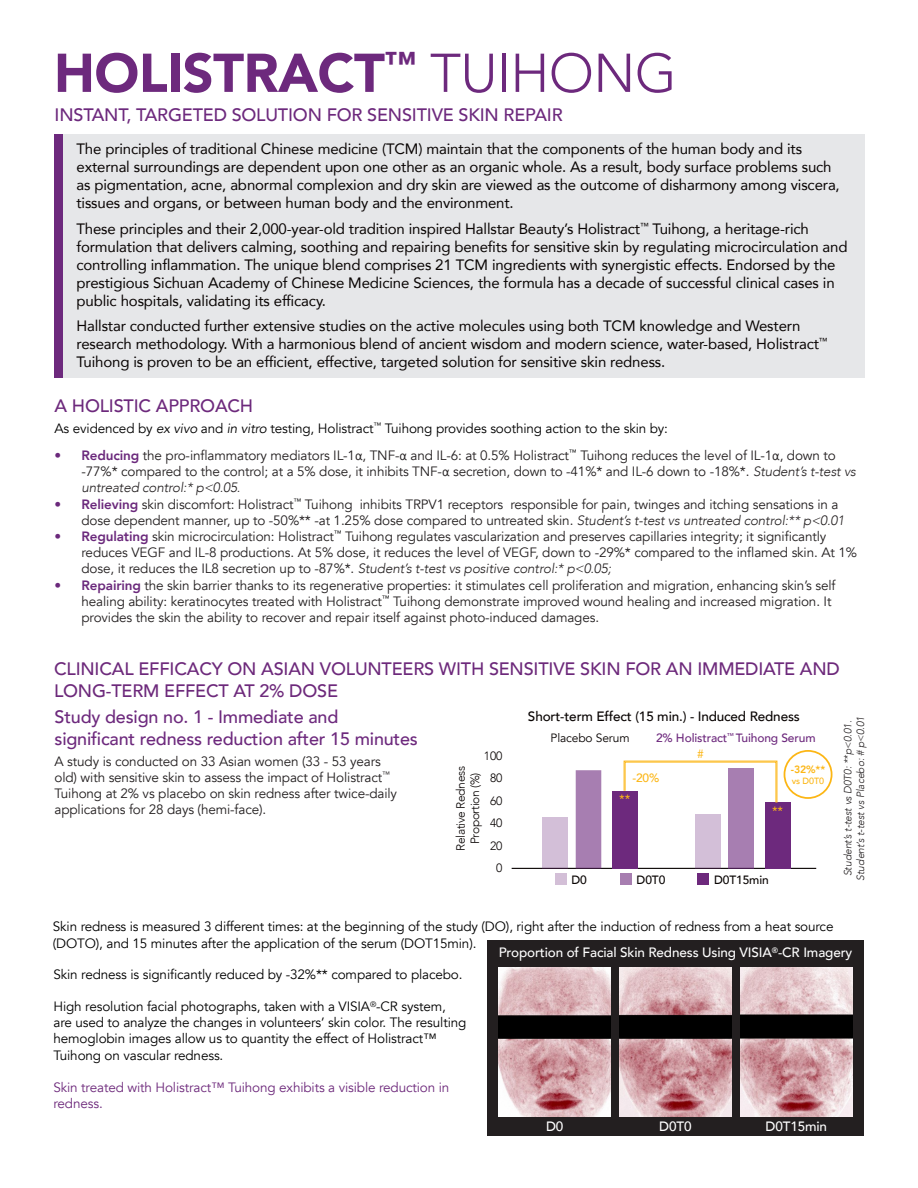
<style>
.page{position:relative;width:918px;height:1188px;background:#fff}
.page>*{position:absolute;margin:0;border:0;box-sizing:border-box;transform-origin:0 0}
.t1{font:900 54px "Avenir";letter-spacing:-.01em;color:#6d297d}
.t2{font:500 18px/21.6px "Avenir";letter-spacing:-.01em;color:#6d297d}
.t3{font:500 18px/21.6px "Avenir";letter-spacing:-.01em;color:#6d297b}
.t4{font:500 18px "Avenir";letter-spacing:-.01em;color:#6d297c}
.t5{font:15px/18px "Avenir";letter-spacing:-.01em;color:#080302}
.t6{font:13.5px/16.2px "Avenir";letter-spacing:-.01em;color:#231f20}
.t7{font:13.5px/16.2px "Avenir";letter-spacing:-.01em;color:#000001}
.t8{font:13.5px/16.2px "Avenir";letter-spacing:-.01em;color:#6d297b}
.t9{font:500 13.5px "Avenir";letter-spacing:-.01em;color:#fff}
.t10{font:500 13.5px "Avenir";letter-spacing:-.01em;color:#080302}
.t11{font:300 12px "Avenir";letter-spacing:-.03em;color:#080302}
.t12{font:500 12px "Avenir";letter-spacing:-.01em;color:#6d297d}
.t13{font:500 12px "Avenir";letter-spacing:-.01em;color:#080302}
.t14{font:12px "Avenir";letter-spacing:-.01em;color:#080302}
.t15{font:500 12px "Avenir";color:#fcb615}
.t16{font:12px "Avenir";color:#fcb615}
.t17{font:italic 300 10.5px/12.6px "Avenir";letter-spacing:-.01em;color:#231f20;text-align:center}
.t18{font:800 10.5px "Avenir";color:#fcb615}
.t19{font:500 9px "Avenir";letter-spacing:-.01em;color:#fcb615}
.s1{font-weight:300}
.s2{font-style:italic}
.s3{font-weight:800;color:#6b297c}
.s4{font-family:"Corbel"}
.s5{font-weight:300;font-style:italic}
</style>
<div class="page">
<div style="left:63px;top:135px;width:802px;height:243px;background:#e6e7e9"></div>
<div style="left:55px;top:135px;width:8px;height:243px;background:#6d297d"></div>
<div style="left:487px;top:940px;width:377px;height:195px;background:#231f20"></div>
<img style="left:620px;top:967px;width:112px;height:149px">
<img style="left:740px;top:967px;width:112px;height:149px">
<img style="left:499px;top:967px;width:112px;height:149px">
<div style="left:555px;top:874px;width:11px;height:11px;background:#d3bfd7"></div>
<div style="left:620px;top:874px;width:11px;height:11px;background:#a77eb0"></div>
<div style="left:698px;top:874px;width:11px;height:11px;background:#6d297c"></div>
<hr style="left:512px;top:868px;width:304px;height:1px;background:#080302">
<div style="left:543px;top:817px;width:25px;height:52px;background:#d3bfd8"></div>
<div style="left:576px;top:770px;width:25px;height:99px;background:#a77eb1"></div>
<div style="left:612px;top:791px;width:26px;height:78px;background:#6d297d"></div>
<div style="left:695px;top:815px;width:26px;height:54px;background:#d3bfd8"></div>
<div style="left:728px;top:768px;width:26px;height:101px;background:#a77eb1"></div>
<div style="left:765px;top:803px;width:25px;height:66px;background:#6d297d"></div>
<svg style="left:624px;top:761px;width:153px;height:42px"></svg>
<div style="left:784px;top:750px;width:48px;height:49px;border:2px solid #fcb615;border-radius:50%"></div>
<p class="t1" style="left:54px;top:27px;width:624px">HOLISTRACT<sup>™</sup> <span class="s1">TUIHONG</span></p>
<p class="t2" style="left:55px;top:103px;width:510px">INSTANT, TARGETED SOLUTION FOR SENSITIVE SKIN REPAIR</p>
<p class="t5" style="left:76px;top:139px;width:765px">The principles of traditional Chinese medicine (TCM) maintain that the components of the human body and its external surroundings are dependent upon one other as an organic whole. As a result, body surface problems such as pigmentation, acne, abnormal complexion and dry skin are viewed as the outcome of disharmony among viscera, tissues and organs, or between human body and the environment.</p>
<p class="t5" style="left:76px;top:219px;width:773px">These principles and their 2,000-year-old tradition inspired Hallstar Beauty’s Holistract<sup>™</sup> Tuihong, a heritage-rich formulation that delivers calming, soothing and repairing benefits for sensitive skin by regulating microcirculation and controlling inflammation. The unique blend comprises 21 TCM ingredients with synergistic effects. Endorsed by the prestigious Sichuan Academy of Chinese Medicine Sciences, the formula has a decade of successful clinical cases in public hospitals, validating its efficacy.</p>
<p class="t5" style="left:76px;top:316px;width:753px">Hallstar conducted further extensive studies on the active molecules using both TCM knowledge and Western research methodology. With a harmonious blend of ancient wisdom and modern science, water-based, Holistract<sup>™<br></sup>Tuihong is proven to be an efficient, effective, targeted solution for sensitive skin redness.</p>
<p class="t4" style="left:55px;top:390px;width:200px">A HOLISTIC APPROACH</p>
<p class="t7" style="left:55px;top:420px;width:615px">As evidenced by <span class="s2">ex vivo</span> and <span class="s2">in vitro</span> testing, Holistract<sup>™</sup> Tuihong provides soothing action to the skin by:</p>
<p class="t6" style="left:82px;top:447px;width:776px;text-indent:-27px"><span class="s3">• Reducing</span> the pro-inflammatory mediators IL-1<span class="s4">α</span>, TNF-<span class="s4">α</span> and IL-6: at 0.5% Holistract<sup>™</sup> Tuihong reduces the level of IL-1<span class="s4">α</span>, down to -77%* compared to the control; at a 5% dose, it inhibits TNF-<span class="s4">α</span> secretion, down to -41%* and IL-6 down to -18%*. <span class="s5">Student’s t-test vs untreated control:* p&lt;0.05.</span></p>
<p class="t6" style="left:82px;top:496px;width:764px;text-indent:-27px"><span class="s3">• Relieving</span> skin discomfort: Holistract<sup>™</sup> Tuihong inhibits TRPV1 receptors responsible for pain, twinges and itching sensations in a dose dependent manner, up to -50%** -at 1.25% dose compared to untreated skin. <span class="s5">Student’s t-test vs untreated control:** p&lt;0.01</span></p>
<p class="t6" style="left:82px;top:528px;width:777px;text-indent:-27px"><span class="s3">• Regulating</span> skin microcirculation: Holistract<sup>™</sup> Tuihong regulates vascularization and preserves capillaries integrity; it significantly reduces VEGF and IL-8 productions. At 5% dose, it reduces the level of VEGF, down to -29%* compared to the inflamed skin. At 1% dose, it reduces the IL8 secretion up to -87%*. <span class="s5">Student’s t-test vs positive control:* p&lt;0.05;</span></p>
<p class="t6" style="left:82px;top:577px;width:756px;text-indent:-27px"><span class="s3">• Repairing</span> the skin barrier thanks to its regenerative properties: it stimulates cell proliferation and migration, enhancing skin’s self healing ability: keratinocytes treated with Holistract<sup>™</sup> Tuihong demonstrate improved wound healing and increased migration. It provides the skin the ability to recover and repair itself against photo-induced damages.</p>
<p class="t3" style="left:54px;top:657px;width:787px">CLINICAL EFFICACY ON ASIAN VOLUNTEERS WITH SENSITIVE SKIN FOR AN IMMEDIATE AND<br>LONG-TERM EFFECT AT 2% DOSE</p>
<p class="t2" style="left:55px;top:705px;width:365px">Study design no. 1 - Immediate and significant redness reduction after 15 minutes</p>
<p class="t6" style="left:55px;top:753px;width:344px">A study is conducted on 33 Asian women (33 - 53 years old) with sensitive skin to assess the impact of Holistract<sup>™ </sup>Tuihong at 2% vs placebo on skin redness after twice-daily applications for 28 days (hemi-face).</p>
<p class="t10" style="left:528px;top:705px;width:273px">Short-term Effect (15 min.) - Induced Redness</p>
<p class="t17" style="left:842px;top:881px;width:166px;rotate:-90deg">Student’s t-test vs D0T0: **p&lt;0.01.<br>Student’s t-test vs Placebo: # p&lt;0.01</p>
<p class="t14" style="left:551px;top:730px;width:81px">Placebo Serum</p>
<p class="t12" style="left:656px;top:727px;width:161px">2% Holistract<sup>™</sup> Tuihong Serum</p>
<p class="t16" style="left:697px;top:746px;width:8px">#</p>
<p class="t15" style="left:632px;top:768px;width:28px">-20%</p>
<p class="t11" style="left:484px;top:749px;width:20px">100</p>
<p class="t11" style="left:490px;top:771px;width:14px">80</p>
<p class="t11" style="left:490px;top:794px;width:14px">60</p>
<p class="t11" style="left:490px;top:816px;width:14px">40</p>
<p class="t11" style="left:490px;top:839px;width:14px">20</p>
<p class="t11" style="left:496px;top:861px;width:8px">0</p>
<p class="t18" style="left:791px;top:761px;width:36px">-32%**</p>
<p class="t19" style="left:792px;top:773px;width:34px">vs D0T0</p>
<p class="t11" style="left:453px;top:851px;width:86px;rotate:-90deg">Relative Redness</p>
<p class="t11" style="left:468px;top:844px;width:73px;rotate:-90deg">Proportion (%)</p>
<p class="t15" style="left:619px;top:789px;width:13px">**</p>
<p class="t15" style="left:772px;top:800px;width:13px">**</p>
<p class="t13" style="left:571px;top:870px;width:17px">D0</p>
<p class="t13" style="left:637px;top:870px;width:30px">D0T0</p>
<p class="t13" style="left:714px;top:870px;width:56px">D0T15min</p>
<p class="t7" style="left:53px;top:919px;width:782px">Skin redness is measured 3 different times: at the beginning of the study (DO), right after the induction of redness from a heat source (DOTO), and 15 minutes after the application of the serum (DOT15min).</p>
<p class="t7" style="left:53px;top:966px;width:411px">Skin redness is significantly reduced by -32%** compared to placebo.</p>
<p class="t7" style="left:53px;top:999px;width:414px">High resolution facial photographs, taken with a VISIA<sup>®</sup>-CR system, are used to analyze the changes in volunteers’ skin color. The resulting hemoglobin images allow us to quantity the effect of Holistract™ Tuihong on vascular redness.</p>
<p class="t8" style="left:53px;top:1080px;width:397px">Skin treated with Holistract™ Tuihong exhibits a visible reduction in redness.</p>
<p class="t9" style="left:546px;top:1115px;width:19px">D0</p>
<p class="t9" style="left:659px;top:1115px;width:34px">D0T0</p>
<p class="t9" style="left:766px;top:1115px;width:63px">D0T15min</p>
<p class="t9" style="left:499px;top:941px;width:355px">Proportion of Facial Skin Redness Using VISIA<sup>®</sup>-CR Imagery</p>
</div>
